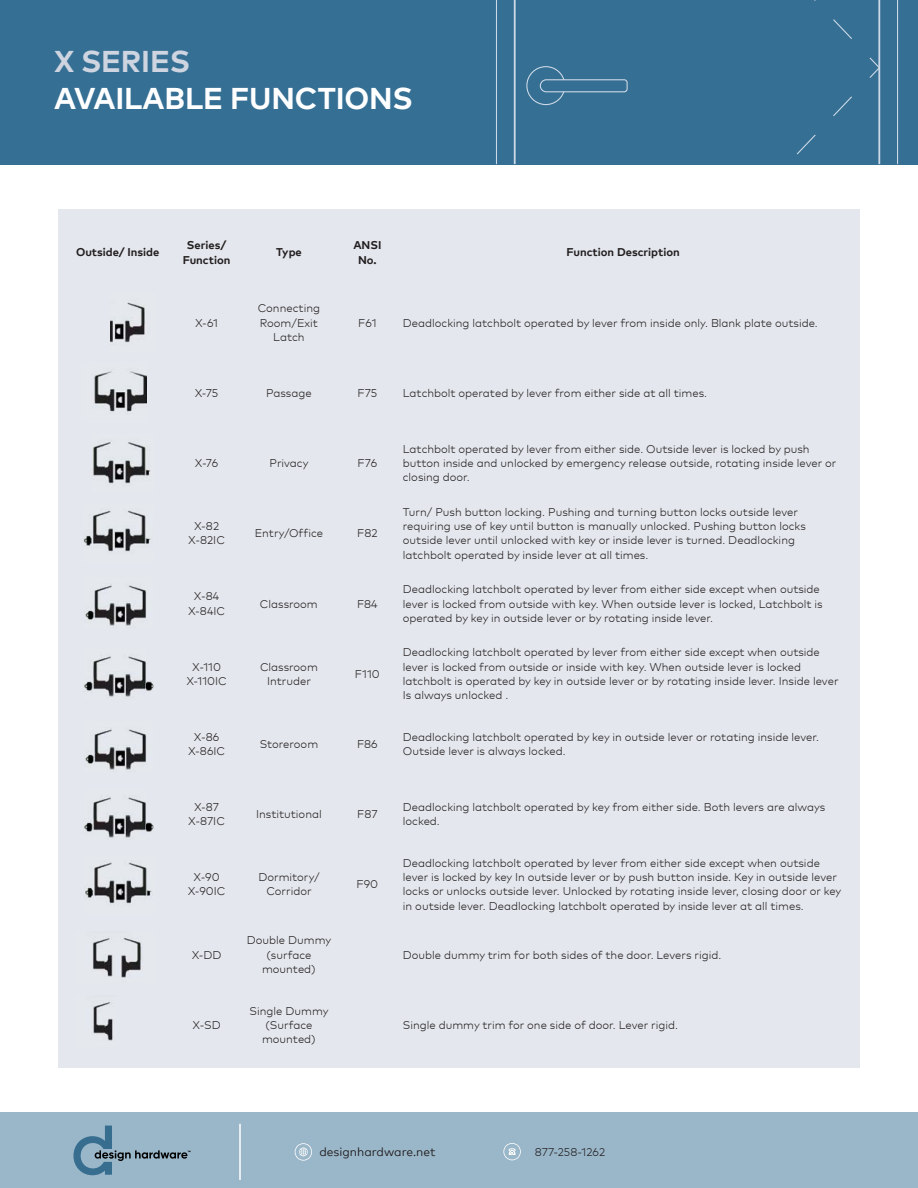
<style>
.page{position:relative;width:918px;height:1188px;background:#fff}
.page>*{position:absolute;margin:0;border:0;box-sizing:border-box;transform-origin:0 0}
.t1{font:700 30px "Mark Pro";letter-spacing:-.005em;color:#fff}
.t2{font:700 30px "Mark Pro";letter-spacing:-.005em;color:#ced5e0}
.t3{font:12px "Mark Pro";color:#231f20}
.t4{font:300 11.25px/14.2px "Mark Pro";color:#231f20;text-align:center}
.t5{font:700 11.25px/14.2px "Mark Pro";color:#231f20;text-align:center}
</style>
<div class="page">
<div style="left:0;top:0;width:918px;height:165px;background:#356f94"></div>
<hr style="left:878px;top:0;width:2px;height:164px;background:#cdd9e6">
<hr style="left:514px;top:0;width:2px;height:164px;background:#cdd9e6">
<hr style="left:897px;top:0;width:1px;height:164px;background:#cdd9e6">
<hr style="left:496px;top:0;width:1px;height:164px;background:#cdd9e6">
<svg style="left:814px;top:0;width:38px;height:39px"></svg>
<svg style="left:869px;top:57px;width:10px;height:21px"></svg>
<svg style="left:526px;top:66px;width:326px;height:89px"></svg>
<div style="left:0;top:1112px;width:918px;height:76px;background:#9ab7c9"></div>
<svg style="left:73px;top:1126px;width:117px;height:49px"></svg>
<hr style="left:239px;top:1124px;width:2px;height:56px;background:#fff">
<svg style="left:295px;top:1143px;width:17px;height:18px"></svg>
<svg style="left:503px;top:1143px;width:18px;height:17px"></svg>
<div style="left:58px;top:209px;width:802px;height:859px;background:#e4e7ed"></div>
<img style="left:111px;top:302px;width:34px;height:41px">
<img style="left:94px;top:371px;width:52px;height:41px">
<img style="left:83px;top:510px;width:68px;height:42px">
<img style="left:93px;top:442px;width:58px;height:42px">
<img style="left:85px;top:585px;width:62px;height:41px">
<img style="left:85px;top:729px;width:62px;height:41px">
<img style="left:83px;top:656px;width:71px;height:41px">
<img style="left:146px;top:656px;width:6px;height:41px">
<img style="left:83px;top:797px;width:71px;height:41px">
<img style="left:146px;top:797px;width:6px;height:41px">
<img style="left:93px;top:1002px;width:20px;height:39px">
<img style="left:93px;top:937px;width:49px;height:41px">
<img style="left:85px;top:862px;width:67px;height:42px">
<h1 class="t2" style="left:54px;top:39px;width:138px">X SERIES</h1>
<h1 class="t1" style="left:54px;top:76px;width:360px">AVAILABLE FUNCTIONS</h1>
<p class="t5" style="left:76px;top:244px;width:85px">Outside/ Inside</p>
<p class="t5" style="left:183px;top:237px;width:49px">Series/<br>Function</p>
<p class="t5" style="left:276px;top:244px;width:27px">Type</p>
<p class="t5" style="left:353px;top:237px;width:30px">ANSI<br>No.</p>
<p class="t5" style="left:566px;top:244px;width:115px">Function Description</p>
<p class="t4" style="left:195px;top:315px;width:25px">X-61</p>
<p class="t4" style="left:258px;top:300px;width:64px">Connecting<br>Room/Exit<br>Latch</p>
<p class="t4" style="left:358px;top:315px;width:20px">F61</p>
<p class="t4" style="left:403px;top:315px;width:416px">Deadlocking latchbolt operated by lever from inside only. Blank plate outside.</p>
<p class="t4" style="left:195px;top:385px;width:25px">X-75</p>
<p class="t4" style="left:266px;top:385px;width:47px">Passage</p>
<p class="t4" style="left:357px;top:385px;width:21px">F75</p>
<p class="t4" style="left:403px;top:385px;width:306px">Latchbolt operated by lever from either side at all times.</p>
<p class="t4" style="left:195px;top:455px;width:25px">X-76</p>
<p class="t4" style="left:270px;top:455px;width:41px">Privacy</p>
<p class="t4" style="left:358px;top:455px;width:21px">F76</p>
<p class="t4" style="left:188px;top:518px;width:38px">X-82<br>X-82IC</p>
<p class="t4" style="left:255px;top:525px;width:70px">Entry/Office</p>
<p class="t4" style="left:357px;top:525px;width:22px">F82</p>
<p class="t4" style="left:188px;top:588px;width:39px">X-84<br>X-84IC</p>
<p class="t4" style="left:260px;top:596px;width:59px">Classroom</p>
<p class="t4" style="left:357px;top:596px;width:22px">F84</p>
<p class="t4" style="left:186px;top:659px;width:42px">X-110<br>X-110IC</p>
<p class="t4" style="left:260px;top:659px;width:59px">Classroom<br>Intruder</p>
<p class="t4" style="left:355px;top:666px;width:26px">F110</p>
<p class="t4" style="left:403px;top:441px;width:435px;text-align:left">Latchbolt operated by lever from either side. Outside lever is locked by push button inside and unlocked by emergency release outside, rotating inside lever or closing door.</p>
<p class="t4" style="left:403px;top:504px;width:405px;text-align:left">Turn/ Push button locking. Pushing and turning button locks outside lever requiring use of key until button is manually unlocked. Pushing button locks outside lever until unlocked with key or inside lever is turned. Deadlocking latchbolt operated by inside lever at all times.</p>
<p class="t4" style="left:403px;top:581px;width:421px;text-align:left">Deadlocking latchbolt operated by lever from either side except when outside lever is locked from outside with key. When outside lever is locked, Latchbolt is operated by key in outside lever or by rotating inside lever.</p>
<p class="t4" style="left:403px;top:644px;width:437px;text-align:left">Deadlocking latchbolt operated by lever from either side except when outside lever is locked from outside or inside with key. When outside lever is locked latchbolt is operated by key in outside lever or by rotating inside lever. Inside lever Is always unlocked .</p>
<p class="t4" style="left:188px;top:729px;width:39px">X-86<br>X-86IC</p>
<p class="t4" style="left:260px;top:736px;width:60px">Storeroom</p>
<p class="t4" style="left:357px;top:736px;width:22px">F86</p>
<p class="t4" style="left:403px;top:729px;width:418px;text-align:left">Deadlocking latchbolt operated by key in outside lever or rotating inside lever.<br>Outside lever is always locked.</p>
<p class="t4" style="left:188px;top:799px;width:38px">X-87<br>X-87IC</p>
<p class="t4" style="left:256px;top:806px;width:67px">Institutional</p>
<p class="t4" style="left:357px;top:806px;width:22px">F87</p>
<p class="t4" style="left:403px;top:799px;width:424px;text-align:left">Deadlocking latchbolt operated by key from either side. Both levers are always locked.</p>
<p class="t4" style="left:188px;top:869px;width:39px">X-90<br>X-90IC</p>
<p class="t4" style="left:258px;top:869px;width:63px">Dormitory/<br>Corridor</p>
<p class="t4" style="left:357px;top:876px;width:23px">F90</p>
<p class="t4" style="left:192px;top:947px;width:31px">X-DD</p>
<p class="t4" style="left:193px;top:1017px;width:30px">X-SD</p>
<p class="t4" style="left:247px;top:932px;width:86px">Double Dummy (surface mounted)</p>
<p class="t4" style="left:250px;top:1003px;width:80px">Single Dummy (Surface mounted)</p>
<p class="t4" style="left:403px;top:855px;width:440px;text-align:left">Deadlocking latchbolt operated by lever from either side except when outside lever is locked by key In outside lever or by push button inside. Key in outside lever locks or unlocks outside lever. Unlocked by rotating inside lever, closing door or key in outside lever. Deadlocking latchbolt operated by inside lever at all times.</p>
<p class="t4" style="left:403px;top:947px;width:320px">Double dummy trim for both sides of the door. Levers rigid.</p>
<p class="t4" style="left:403px;top:1017px;width:277px">Single dummy trim for one side of door. Lever rigid.</p>
<p class="t3" style="left:319px;top:1143px;width:118px">designhardware.net</p>
<p class="t4" style="left:535px;top:1144px;width:72px">877-258-1262</p>
</div>
